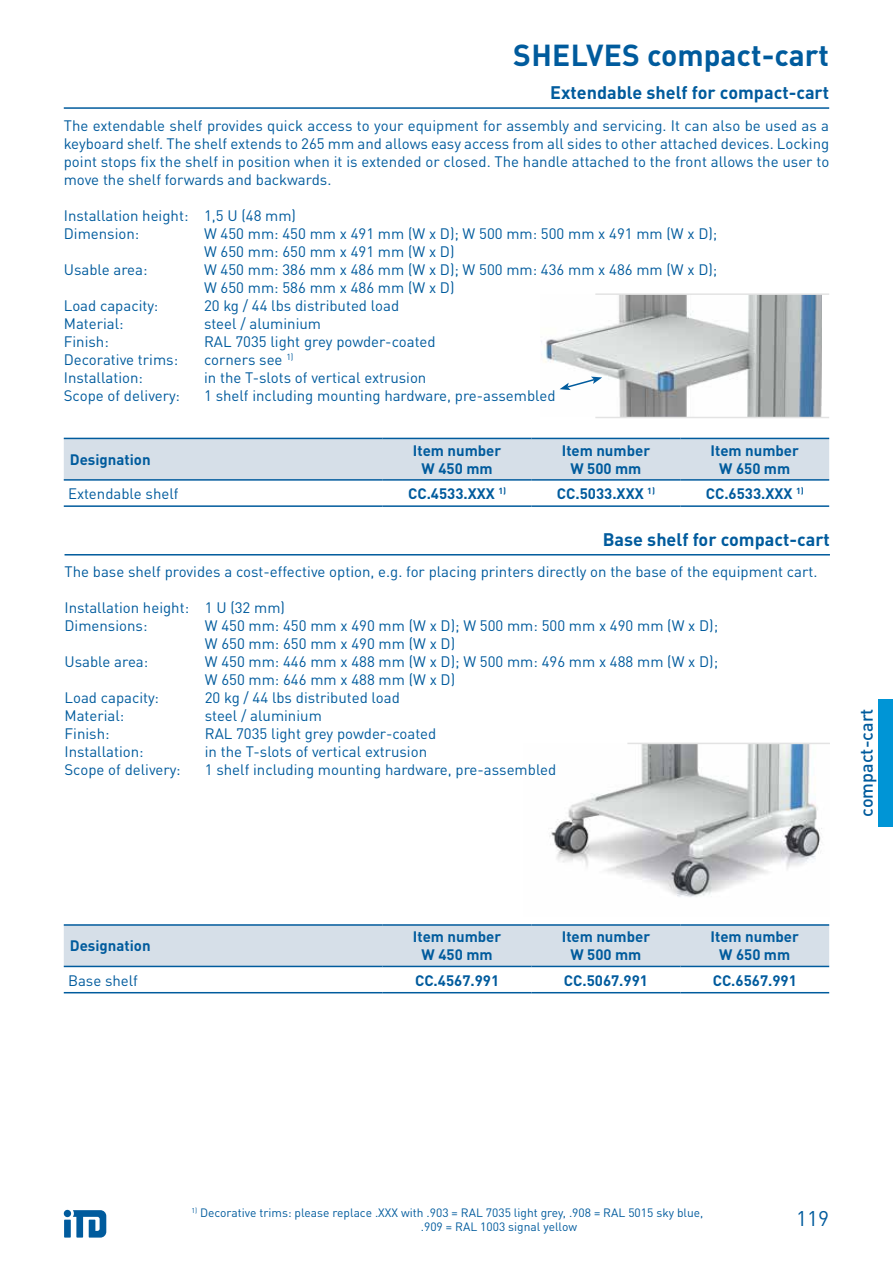
<style>
.page{position:relative;width:893px;height:1263px;background:#fff}
.page>*{position:absolute;margin:0;border:0;box-sizing:border-box;transform-origin:0 0}
.t1{font:700 30px "DINOT";color:#005b9d}
.t2{font:21px "DINOT";color:#005b9d}
.t3{font:700 18px "DINOT";color:#005b9d}
.t4{font:500 18px "DINOT";color:#005b9d}
.t5{font:15px/18px "DINOT";color:#005b9d}
.t6{font:700 15px/18px "DINOT";color:#005b9d;text-align:center}
.t7{font:12px/14.4px "DINOT";color:#005b9d}
</style>
<div class="page">
<svg style="left:64px;top:1210px;width:42px;height:27px"></svg>
<div style="left:878px;top:699px;width:15px;height:127px;background:#0095d6"></div>
<img style="left:549px;top:744px;width:273px;height:153px">
<hr style="left:627px;top:743px;width:203px;height:1px;background:#e3e3e3">
<img style="left:541px;top:295px;width:281px;height:122px">
<hr style="left:595px;top:293px;width:234px;height:2px;background:#e3e3e3">
<hr style="left:595px;top:417px;width:234px;height:1px;background:#e3e3e3">
<svg style="left:560px;top:377px;width:42px;height:13px"></svg>
<div style="left:64px;top:439px;width:765px;height:40px;background:#d6dfe8"></div>
<hr style="left:64px;top:438px;width:319px;height:1px;background:#005b9d">
<hr style="left:383px;top:438px;width:148px;height:1px;background:#005b9d">
<hr style="left:531px;top:438px;width:149px;height:1px;background:#005b9d">
<hr style="left:680px;top:438px;width:149px;height:1px;background:#005b9d">
<hr style="left:64px;top:479px;width:319px;height:2px;background:#005b9d">
<hr style="left:383px;top:479px;width:148px;height:2px;background:#005b9d">
<hr style="left:531px;top:479px;width:149px;height:2px;background:#005b9d">
<hr style="left:680px;top:479px;width:149px;height:2px;background:#005b9d">
<hr style="left:64px;top:505px;width:319px;height:2px;background:#005b9d">
<hr style="left:383px;top:505px;width:148px;height:2px;background:#005b9d">
<hr style="left:531px;top:505px;width:149px;height:2px;background:#005b9d">
<hr style="left:680px;top:505px;width:149px;height:2px;background:#005b9d">
<div style="left:64px;top:926px;width:765px;height:42px;background:#d6dfe8"></div>
<hr style="left:64px;top:924px;width:319px;height:2px;background:#005b9d">
<hr style="left:383px;top:924px;width:148px;height:2px;background:#005b9d">
<hr style="left:531px;top:924px;width:149px;height:2px;background:#005b9d">
<hr style="left:680px;top:924px;width:149px;height:2px;background:#005b9d">
<hr style="left:64px;top:966px;width:319px;height:1px;background:#005b9d">
<hr style="left:383px;top:966px;width:148px;height:1px;background:#005b9d">
<hr style="left:531px;top:966px;width:149px;height:1px;background:#005b9d">
<hr style="left:680px;top:966px;width:149px;height:1px;background:#005b9d">
<hr style="left:64px;top:992px;width:319px;height:1px;background:#005b9d">
<hr style="left:383px;top:992px;width:148px;height:1px;background:#005b9d">
<hr style="left:531px;top:992px;width:149px;height:1px;background:#005b9d">
<hr style="left:680px;top:992px;width:149px;height:1px;background:#005b9d">
<hr style="left:65px;top:554px;width:765px;height:1px;background:#005b9d">
<hr style="left:64px;top:107px;width:765px;height:2px;background:#005b9d">
<h1 class="t1" style="left:513px;top:32px;width:317px">SHELVES compact-cart</h1>
<p class="t3" style="left:550px;top:78px;width:280px">Extendable shelf for compact-cart</p>
<p class="t5" style="left:64px;top:115px;width:767px;text-align:justify">The extendable shelf provides quick access to your equipment for assembly and servicing. It can also be used as a keyboard shelf. The shelf extends to 265 mm and allows easy access from all sides to other attached devices. Locking point stops fix the shelf in position when it is extended or closed. The handle attached to the front allows the user to move the shelf forwards and backwards.</p>
<p class="t5" style="left:64px;top:205px;width:234px">Installation height: 1,5 U (48 mm)<br>Dimension:</p>
<p class="t5" style="left:204px;top:223px;width:515px">W 450 mm: 450 mm x 491 mm (W x D); W 500 mm: 500 mm x 491 mm (W x D);<br>W 650 mm: 650 mm x 491 mm (W x D)</p>
<p class="t5" style="left:64px;top:259px;width:85px">Usable area:</p>
<p class="t5" style="left:204px;top:259px;width:515px">W 450 mm: 386 mm x 486 mm (W x D); W 500 mm: 436 mm x 486 mm (W x D);<br>W 650 mm: 586 mm x 486 mm (W x D)</p>
<p class="t5" style="left:64px;top:295px;width:96px">Load capacity:</p>
<p class="t5" style="left:204px;top:295px;width:197px">20 kg / 44 lbs distributed load</p>
<p class="t5" style="left:64px;top:313px;width:61px">Material:</p>
<p class="t5" style="left:204px;top:313px;width:119px">steel / aluminium</p>
<p class="t5" style="left:64px;top:331px;width:47px">Finish:</p>
<p class="t5" style="left:204px;top:331px;width:233px">RAL 7035 light grey powder-coated</p>
<p class="t5" style="left:64px;top:349px;width:116px">Decorative trims:</p>
<p class="t5" style="left:204px;top:349px;width:91px">corners see <sup>1)</sup></p>
<p class="t5" style="left:64px;top:367px;width:81px">Installation:</p>
<p class="t5" style="left:204px;top:367px;width:224px">in the T-slots of vertical extrusion</p>
<p class="t5" style="left:64px;top:385px;width:118px">Scope of delivery:</p>
<p class="t5" style="left:204px;top:385px;width:353px">1 shelf including mounting hardware, pre-assembled</p>
<p class="t6" style="left:70px;top:449px;width:82px">Designation</p>
<p class="t6" style="left:413px;top:440px;width:90px">Item number<br>W 450 mm</p>
<p class="t6" style="left:562px;top:440px;width:90px">Item number<br>W 500 mm</p>
<p class="t6" style="left:711px;top:440px;width:90px">Item number<br>W 650 mm</p>
<p class="t5" style="left:68px;top:483px;width:112px">Extendable shelf</p>
<p class="t6" style="left:408px;top:483px;width:100px">CC.4533.XXX <sup>1)</sup></p>
<p class="t6" style="left:557px;top:483px;width:100px">CC.5033.XXX <sup>1)</sup></p>
<p class="t6" style="left:706px;top:483px;width:100px">CC.6533.XXX <sup>1)</sup></p>
<p class="t3" style="left:603px;top:525px;width:229px">Base shelf for compact-cart</p>
<p class="t5" style="left:64px;top:561px;width:754px">The base shelf provides a cost-effective option, e.g. for placing printers directly on the base of the equipment cart.</p>
<p class="t5" style="left:64px;top:597px;width:222px">Installation height: 1 U (32 mm)<br>Dimensions:</p>
<p class="t5" style="left:205px;top:615px;width:515px">W 450 mm: 450 mm x 490 mm (W x D); W 500 mm: 500 mm x 490 mm (W x D);<br>W 650 mm: 650 mm x 490 mm (W x D)</p>
<p class="t5" style="left:64px;top:651px;width:85px">Usable area:</p>
<p class="t5" style="left:205px;top:651px;width:515px">W 450 mm: 446 mm x 488 mm (W x D); W 500 mm: 496 mm x 488 mm (W x D);<br>W 650 mm: 646 mm x 488 mm (W x D)</p>
<p class="t5" style="left:64px;top:687px;width:96px">Load capacity:</p>
<p class="t5" style="left:205px;top:687px;width:197px">20 kg / 44 lbs distributed load</p>
<p class="t5" style="left:64px;top:705px;width:61px">Material:</p>
<p class="t5" style="left:205px;top:705px;width:119px">steel / aluminium</p>
<p class="t5" style="left:64px;top:723px;width:47px">Finish:</p>
<p class="t5" style="left:205px;top:723px;width:233px">RAL 7035 light grey powder-coated</p>
<p class="t5" style="left:64px;top:741px;width:81px">Installation:</p>
<p class="t5" style="left:205px;top:741px;width:224px">in the T-slots of vertical extrusion</p>
<p class="t5" style="left:64px;top:759px;width:118px">Scope of delivery:</p>
<p class="t5" style="left:205px;top:759px;width:353px">1 shelf including mounting hardware, pre-assembled</p>
<p class="t4" style="left:852px;top:817px;width:110px;rotate:-90deg">compact-cart</p>
<p class="t6" style="left:70px;top:936px;width:82px">Designation</p>
<p class="t6" style="left:413px;top:927px;width:90px">Item number<br>W 450 mm</p>
<p class="t6" style="left:562px;top:927px;width:90px">Item number<br>W 500 mm</p>
<p class="t6" style="left:711px;top:927px;width:90px">Item number<br>W 650 mm</p>
<p class="t5" style="left:68px;top:970px;width:72px">Base shelf</p>
<p class="t6" style="left:415px;top:970px;width:86px">CC.4567.991</p>
<p class="t6" style="left:564px;top:970px;width:86px">CC.5067.991</p>
<p class="t6" style="left:713px;top:970px;width:86px">CC.6567.991</p>
<p class="t7" style="left:421px;top:1204px;width:284px;text-indent:-229px"><sup>1)</sup> Decorative trims: please replace .XXX with .903 = RAL 7035 light grey, .908 = RAL 5015 sky blue, .909 = RAL 1003 signal yellow</p>
<h2 class="t2" style="left:796px;top:1202px;width:34px">119</h2>
</div>
